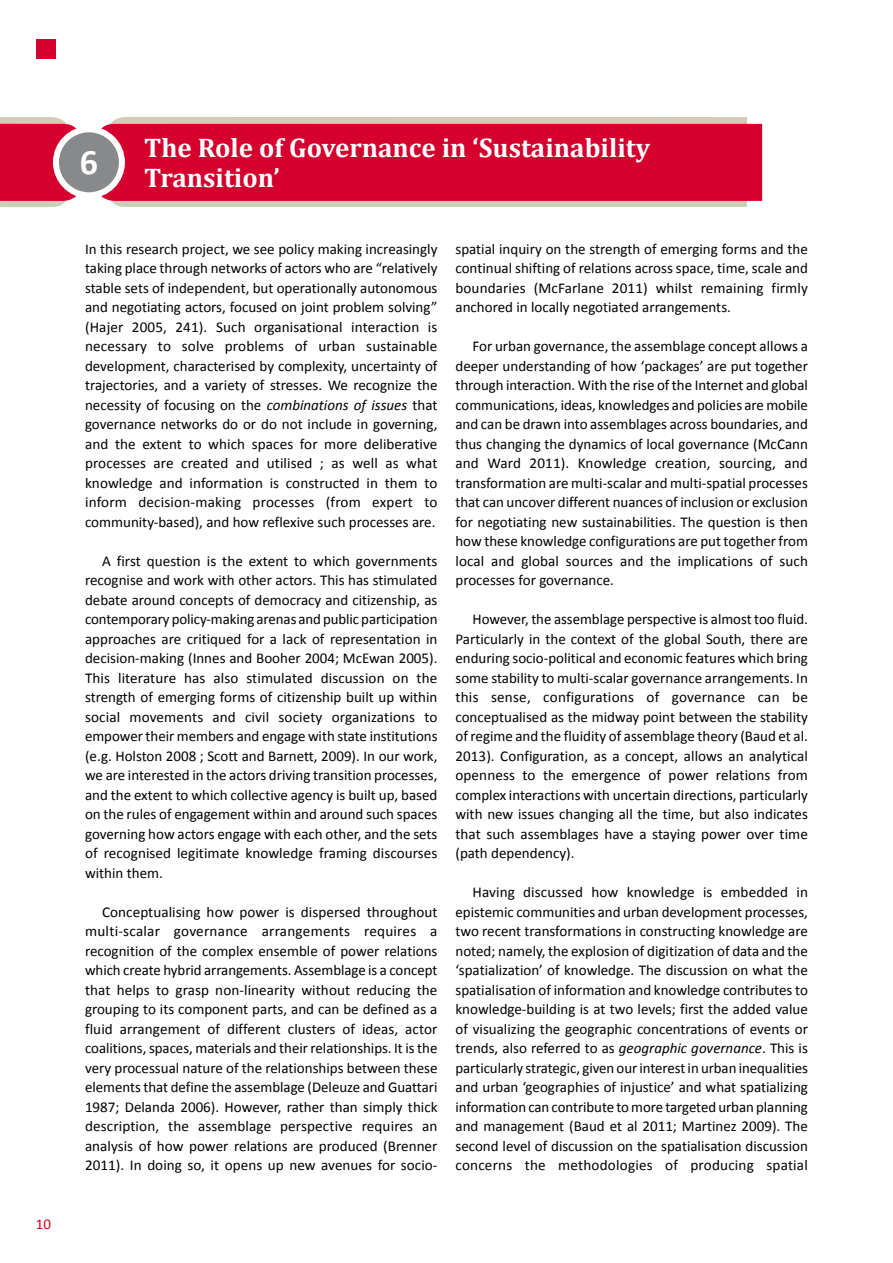
<style>
.page{position:relative;width:893px;height:1263px;background:#fff}
.page>*{position:absolute;margin:0;border:0;box-sizing:border-box;transform-origin:0 0}
.t1{font:700 36px "Calibri";color:#fff}
.t2{font:700 27px/30px "Cambria";color:#fff}
.t3{font:15px/19.5px "Calibri";color:#000;text-align:justify}
.t4{font:15px "Calibri";color:#cd071e}
.s1{font-style:italic}
</style>
<div class="page">
<svg style="left:110px;top:117px;width:637px;height:90px;background:#d2c9b4"></svg>
<div style="left:101px;top:124px;width:661px;height:77px;background:#d5002e"></div>
<svg style="left:0;top:117px;width:76px;height:90px;background:#d6294c"></svg>
<div style="left:56px;top:129px;width:66px;height:66px;background:#87898a;border-radius:50%"></div>
<div style="left:53px;top:126px;width:72px;height:72px;border:6px solid #fff;border-radius:50%"></div>
<div style="left:36px;top:39px;width:20px;height:19px;background:#d5002e"></div>
<p class="t4" style="left:36px;top:1214px;width:17px">10</p>
<h1 class="t1" style="left:80px;top:139px;width:20px">6</h1>
<h2 class="t2" style="left:144px;top:132px;width:507px">The Role of Governance in ‘Sustainability<br>Transition’</h2>
<p class="t3" style="left:85px;top:239px;width:354px">In this research project, we see policy making increasingly taking place through networks of actors who are “relatively stable sets of independent, but operationally autonomous and negotiating actors, focused on joint problem solving” (Hajer 2005, 241). Such organisational interaction is necessary to solve problems of urban sustainable development, characterised by complexity, uncertainty of trajectories, and a variety of stresses. We recognize the necessity of focusing on the <span class="s1">combinations of issues</span> that governance networks do or do not include in governing, and the extent to which spaces for more deliberative processes are created and utilised ; as well as what knowledge and information is constructed in them to inform decision-making processes (from expert to community-based), and how reflexive such processes are.</p>
<p class="t3" style="left:85px;top:551px;width:354px;text-indent:17px">A first question is the extent to which governments recognise and work with other actors. This has stimulated debate around concepts of democracy and citizenship, as contemporary policy-making arenas and public participation approaches are critiqued for a lack of representation in decision-making (Innes and Booher 2004; McEwan 2005).<br>This literature has also stimulated discussion on the strength of emerging forms of citizenship built up within social movements and civil society organizations to empower their members and engage with state institutions (e.g. Holston 2008 ; Scott and Barnett, 2009). In our work, we are interested in the actors driving transition processes, and the extent to which collective agency is built up, based on the rules of engagement within and around such spaces governing how actors engage with each other, and the sets of recognised legitimate knowledge framing discourses within them.</p>
<p class="t3" style="left:85px;top:902px;width:354px;text-indent:17px">Conceptualising how power is dispersed throughout multi-scalar governance arrangements requires a recognition of the complex ensemble of power relations which create hybrid arrangements. Assemblage is a concept that helps to grasp non-linearity without reducing the grouping to its component parts, and can be defined as a fluid arrangement of different clusters of ideas, actor coalitions, spaces, materials and their relationships. It is the very processual nature of the relationships between these elements that define the assemblage (Deleuze and Guattari 1987; Delanda 2006). However, rather than simply thick description, the assemblage perspective requires an analysis of how power relations are produced (Brenner 2011). In doing so, it opens up new avenues for socio-</p>
<p class="t3" style="left:455px;top:239px;width:354px">spatial inquiry on the strength of emerging forms and the continual shifting of relations across space, time, scale and boundaries (McFarlane 2011) whilst remaining firmly anchored in locally negotiated arrangements.</p>
<p class="t3" style="left:455px;top:336px;width:354px;text-indent:17px">For urban governance, the assemblage concept allows a deeper understanding of how ‘packages’ are put together through interaction. With the rise of the Internet and global communications, ideas, knowledges and policies are mobile and can be drawn into assemblages across boundaries, and thus changing the dynamics of local governance (McCann and Ward 2011). Knowledge creation, sourcing, and transformation are multi-scalar and multi-spatial processes that can uncover different nuances of inclusion or exclusion for negotiating new sustainabilities. The question is then how these knowledge configurations are put together from local and global sources and the implications of such processes for governance.</p>
<p class="t3" style="left:455px;top:609px;width:354px;text-indent:17px">However, the assemblage perspective is almost too fluid.<br>Particularly in the context of the global South, there are enduring socio-political and economic features which bring some stability to multi-scalar governance arrangements. In this sense, configurations of governance can be conceptualised as the midway point between the stability of regime and the fluidity of assemblage theory (Baud et al.<br>2013). Configuration, as a concept, allows an analytical openness to the emergence of power relations from complex interactions with uncertain directions, particularly with new issues changing all the time, but also indicates that such assemblages have a staying power over time (path dependency).</p>
<p class="t3" style="left:455px;top:882px;width:354px;text-indent:17px">Having discussed how knowledge is embedded in epistemic communities and urban development processes, two recent transformations in constructing knowledge are noted; namely, the explosion of digitization of data and the ‘spatialization’ of knowledge. The discussion on what the spatialisation of information and knowledge contributes to knowledge-building is at two levels; first the added value of visualizing the geographic concentrations of events or trends, also referred to as <span class="s1">geographic governance</span>. This is particularly strategic, given ourinterestin urban inequalities and urban ‘geographies of injustice’ and what spatializing information can contribute tomore targeted urban planning and management (Baud et al 2011; Martinez 2009). The second level of discussion on the spatialisation discussion concerns the methodologies of producing spatial</p>
</div>
